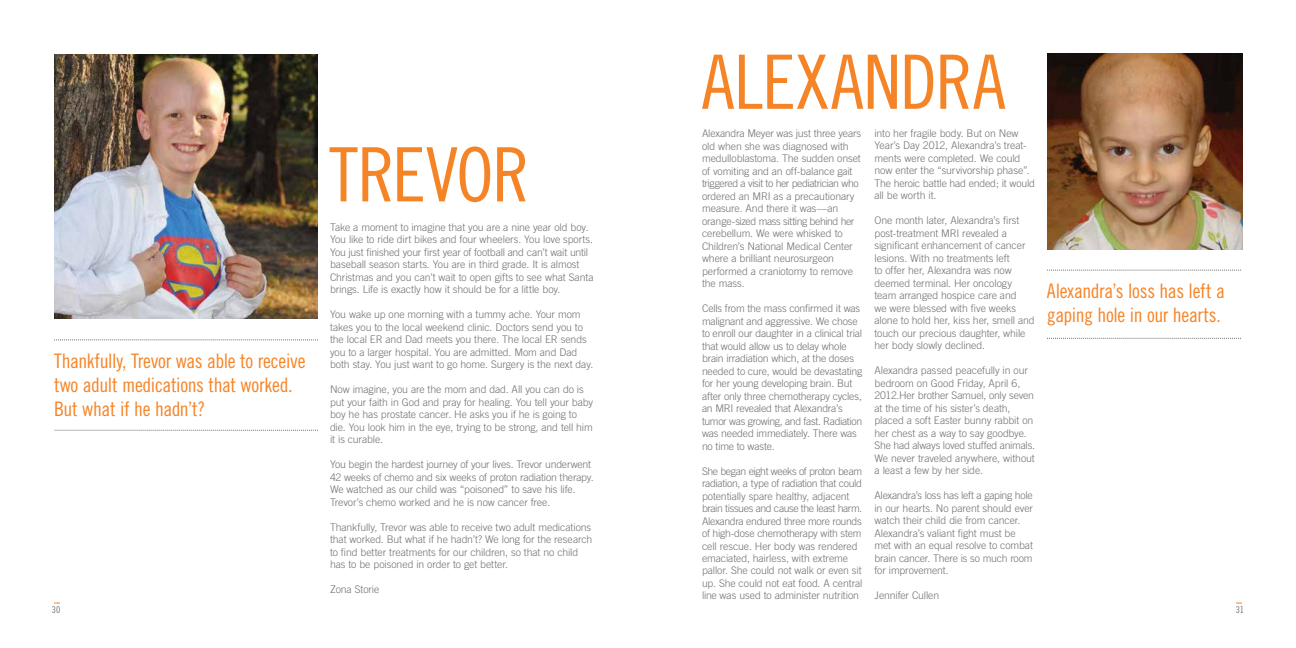
<style>
.page{position:relative;width:1296px;height:648px;background:#fff}
.page>*{position:absolute;margin:0;border:0;box-sizing:border-box;transform-origin:0 0}
.t1{font:75px "Trade Gothic Cond Eighteen";letter-spacing:-.01em;color:#f58427}
.t2{font:20px/24px "Trade Gothic Cond Eighteen";letter-spacing:-.015em;color:#f58427}
.t3{font:300 10.5px/12.5px "Trade Gothic";letter-spacing:-.01em;color:#717073}
.t4{font:9.5px "Trade Gothic Cond Eighteen";color:#717073}
</style>
<div class="page">
<svg style="left:54px;top:340px;width:264px;height:1px"></svg>
<svg style="left:54px;top:430px;width:264px;height:1px"></svg>
<img style="left:54px;top:54px;width:264px;height:264px">
<img style="left:1047px;top:54px;width:195px;height:195px">
<svg style="left:1047px;top:270px;width:194px;height:1px"></svg>
<svg style="left:1047px;top:338px;width:194px;height:1px"></svg>
<h2 class="t2" style="left:54px;top:349px;width:253px">Thankfully, Trevor was able to receive two adult medications that worked.<br>But what if he hadn’t?</h2>
<h1 class="t1" style="left:329px;top:130px;width:202px">TREVOR</h1>
<p class="t3" style="left:330px;top:221px;width:265px">Take a moment to imagine that you are a nine year old boy.<br>You like to ride dirt bikes and four wheelers. You love sports.<br>You just finished your first year of football and can’t wait until baseball season starts. You are in third grade. It is almost Christmas and you can’t wait to open gifts to see what Santa brings. Life is exactly how it should be for a little boy.</p>
<p class="t3" style="left:330px;top:308px;width:265px">You wake up one morning with a tummy ache. Your mom takes you to the local weekend clinic. Doctors send you to the local ER and Dad meets you there. The local ER sends you to a larger hospital. You are admitted. Mom and Dad both stay. You just want to go home. Surgery is the next day.</p>
<p class="t3" style="left:330px;top:383px;width:265px">Now imagine, you are the mom and dad. All you can do is put your faith in God and pray for healing. You tell your baby boy he has prostate cancer. He asks you if he is going to die. You look him in the eye, trying to be strong, and tell him it is curable.</p>
<p class="t3" style="left:330px;top:458px;width:265px">You begin the hardest journey of your lives. Trevor underwent 42 weeks of chemo and six weeks of proton radiation therapy.<br>We watched as our child was “poisoned” to save his life.<br>Trevor’s chemo worked and he is now cancer free.</p>
<p class="t3" style="left:330px;top:521px;width:264px">Thankfully, Trevor was able to receive two adult medications that worked. But what if he hadn’t? We long for the research to find better treatments for our children, so that no child has to be poisoned in order to get better.</p>
<p class="t3" style="left:330px;top:583px;width:51px">Zona Storie</p>
<h1 class="t1" style="left:701px;top:38px;width:306px">ALEXANDRA</h1>
<p class="t3" style="left:702px;top:127px;width:161px">Alexandra Meyer was just three years old when she was diagnosed with medulloblastoma. The sudden onset of vomiting and an off-balance gait triggered a visit to her pediatrician who ordered an MRI as a precautionary measure. And there it was—an orange-sized mass sitting behind her cerebellum. We were whisked to<br>Children’s National Medical Center where a brilliant neurosurgeon performed a craniotomy to remove the mass.</p>
<p class="t3" style="left:702px;top:302px;width:162px">Cells from the mass confirmed it was malignant and aggressive. We chose to enroll our daughter in a clinical trial that would allow us to delay whole brain irradiation which, at the doses needed to cure, would be devastating for her young developing brain. But after only three chemotherapy cycles, an MRI revealed that Alexandra’s tumor was growing, and fast. Radiation was needed immediately. There was no time to waste.</p>
<p class="t3" style="left:702px;top:464px;width:162px">She began eight weeks of proton beam radiation, a type of radiation that could potentially spare healthy, adjacent brain tissues and cause the least harm.<br>Alexandra endured three more rounds of high-dose chemotherapy with stem cell rescue. Her body was rendered emaciated, hairless, with extreme pallor. She could not walk or even sit up. She could not eat food. A central line was used to administer nutrition</p>
<p class="t3" style="left:875px;top:127px;width:162px">into her fragile body. But on New<br>Year’s Day 2012, Alexandra’s treat&shy;ments were completed. We could now enter the “survivorship phase”.<br>The heroic battle had ended; it would all be worth it.</p>
<p class="t3" style="left:875px;top:214px;width:162px">One month later, Alexandra’s first post-treatment MRI revealed a significant enhancement of cancer lesions. With no treatments left<br>to offer her, Alexandra was now deemed terminal. Her oncology team arranged hospice care and<br>we were blessed with five weeks alone to hold her, kiss her, smell and touch our precious daughter, while her body slowly declined.</p>
<p class="t3" style="left:875px;top:364px;width:162px">Alexandra passed peacefully in our bedroom on Good Friday, April 6, 2012.Her brother Samuel, only seven at the time of his sister’s death, placed a soft Easter bunny rabbit on her chest as a way to say goodbye.<br>She had always loved stuffed animals.<br>We never traveled anywhere, without a least a few by her side.</p>
<p class="t3" style="left:875px;top:489px;width:160px">Alexandra’s loss has left a gaping hole in our hearts. No parent should ever watch their child die from cancer.<br>Alexandra’s valiant fight must be met with an equal resolve to combat brain cancer. There is so much room for improvement.</p>
<p class="t3" style="left:875px;top:589px;width:66px">Jennifer Cullen</p>
<h2 class="t2" style="left:1047px;top:279px;width:180px">Alexandra’s loss has left a gaping hole in our hearts.</h2>
<p class="t4" style="left:52px;top:604px;width:10px">30</p>
<p class="t4" style="left:1236px;top:604px;width:10px">31</p>
</div>
